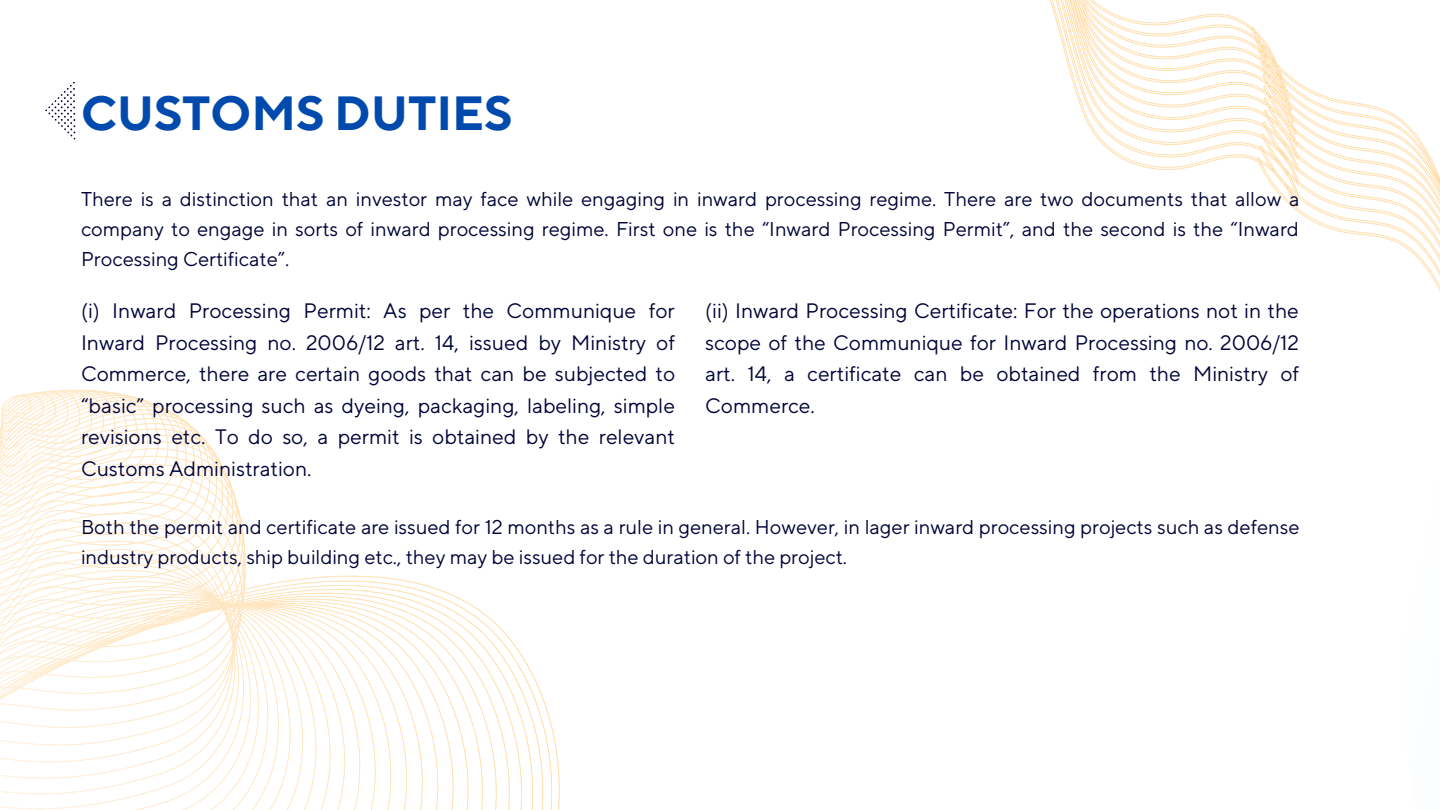
<style>
.page{position:relative;width:1440px;height:810px;background:#fff}
.page>*{position:absolute;margin:0;border:0;box-sizing:border-box;transform-origin:0 0}
.t1{font:700 48px "TT Norms Pro";color:#004aad}
.t2{font:20.9px/31.5px "TT Norms Pro";color:#000438;text-align:justify}
.t3{font:20px/30px "TT Norms Pro";color:#000438;text-align:justify}
</style>
<div class="page">
<svg style="left:1049px;top:0;width:391px;height:292px"></svg>
<svg style="left:0;top:389px;width:560px;height:421px"></svg>
<svg style="left:45px;top:82px;width:31px;height:58px"></svg>
<p class="t1" style="left:81px;top:85px;width:433px">CUSTOMS DUTIES</p>
<p class="t3" style="left:81px;top:185px;width:1220px">There is a distinction that an investor may face while engaging in inward processing regime. There are two documents that allow a company to engage in sorts of inward processing regime. First one is the “Inward Processing Permit”, and the second is the “Inward Processing Certificate”.</p>
<p class="t2" style="left:81px;top:296px;width:596px">(i) Inward Processing Permit: As per the Communique for Inward Processing no. 2006/12 art. 14, issued by Ministry of Commerce, there are certain goods that can be subjected to “basic” processing such as dyeing, packaging, labeling, simple revisions etc. To do so, a permit is obtained by the relevant Customs Administration.</p>
<p class="t2" style="left:705px;top:296px;width:596px">(ii) Inward Processing Certificate: For the operations not in the scope of the Communique for Inward Processing no. 2006/12 art. 14, a certificate can be obtained from the Ministry of Commerce.</p>
<p class="t3" style="left:81px;top:513px;width:1220px">Both the permit and certificate are issued for 12 months as a rule in general. However, in lager inward processing projects such as defense industry products, ship building etc., they may be issued for the duration of the project.</p>
</div>
